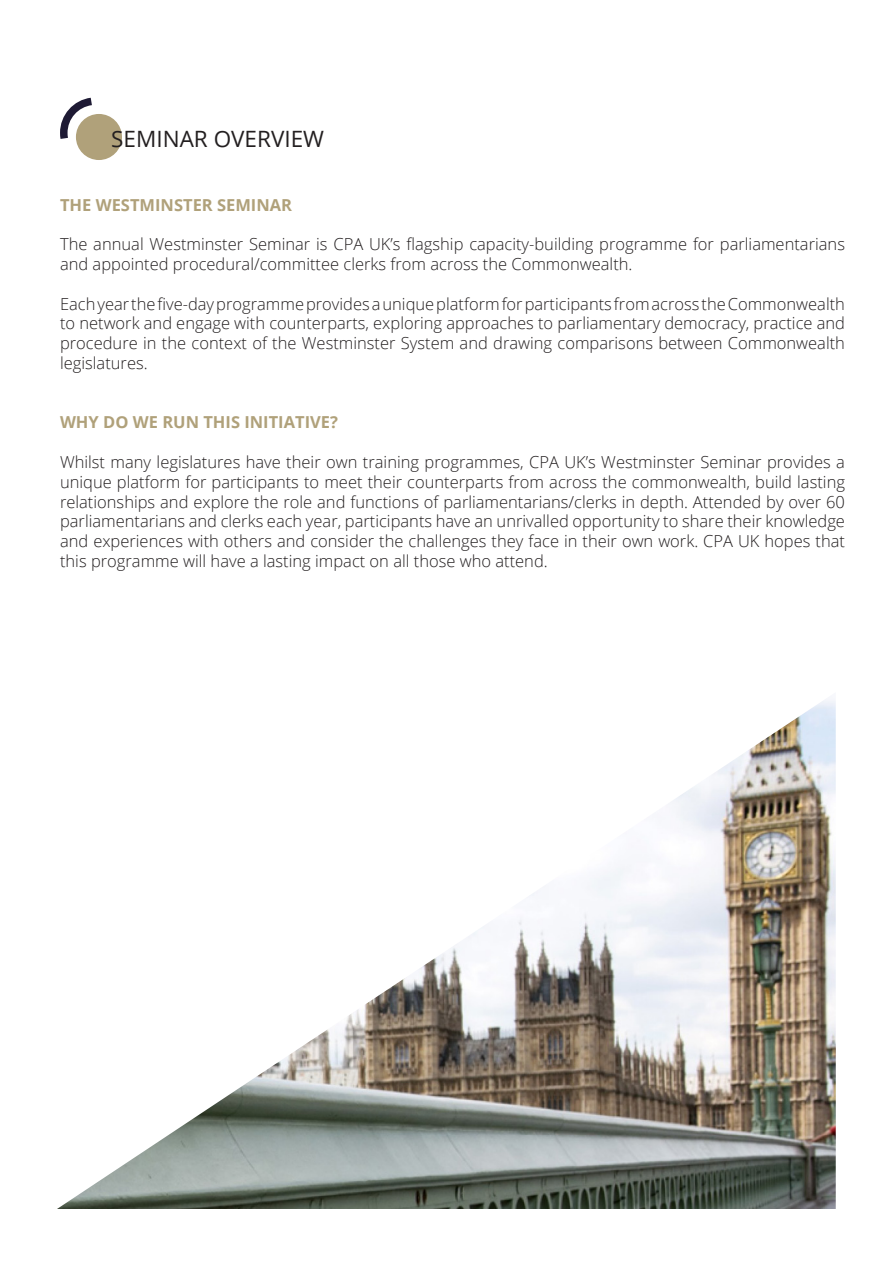
<style>
.page{position:relative;width:893px;height:1263px;background:#fff}
.page>*{position:absolute;margin:0;border:0;box-sizing:border-box;transform-origin:0 0}
.t1{font:22.5px "Open Sans";color:#231f20}
.t2{font:300 16.5px/19.8px "Open Sans";color:#231f20;text-align:justify}
.t3{font:700 16.5px "Open Sans";color:#b0a17a}
</style>
<div class="page">
<div style="left:76px;top:114px;width:46px;height:46px;background:#b0a17a;border-radius:50%"></div>
<svg style="left:60px;top:97px;width:36px;height:49px"></svg>
<img style="left:57px;top:699px;width:779px;height:510px">
<p class="t1" style="left:111px;top:123px;width:214px">SEMINAR OVERVIEW</p>
<p class="t3" style="left:60px;top:193px;width:234px">THE WESTMINSTER SEMINAR</p>
<p class="t2" style="left:60px;top:234px;width:786px">The annual Westminster Seminar is CPA UK’s flagship capacity-building programme for parliamentarians and appointed procedural/committee clerks from across the Commonwealth.</p>
<p class="t2" style="left:60px;top:293px;width:786px">Each year the five-day programme provides a unique platform for participants from across the Commonwealth to network and engage with counterparts, exploring approaches to parliamentary democracy, practice and procedure in the context of the Westminster System and drawing comparisons between Commonwealth legislatures.</p>
<p class="t3" style="left:60px;top:411px;width:279px">WHY DO WE RUN THIS INITIATIVE?</p>
<p class="t2" style="left:60px;top:452px;width:786px">Whilst many legislatures have their own training programmes, CPA UK’s Westminster Seminar provides a unique platform for participants to meet their counterparts from across the commonwealth, build lasting relationships and explore the role and functions of parliamentarians/clerks in depth. Attended by over 60 parliamentarians and clerks each year, participants have an unrivalled opportunity to share their knowledge and experiences with others and consider the challenges they face in their own work. CPA UK hopes that this programme will have a lasting impact on all those who attend.</p>
</div>
